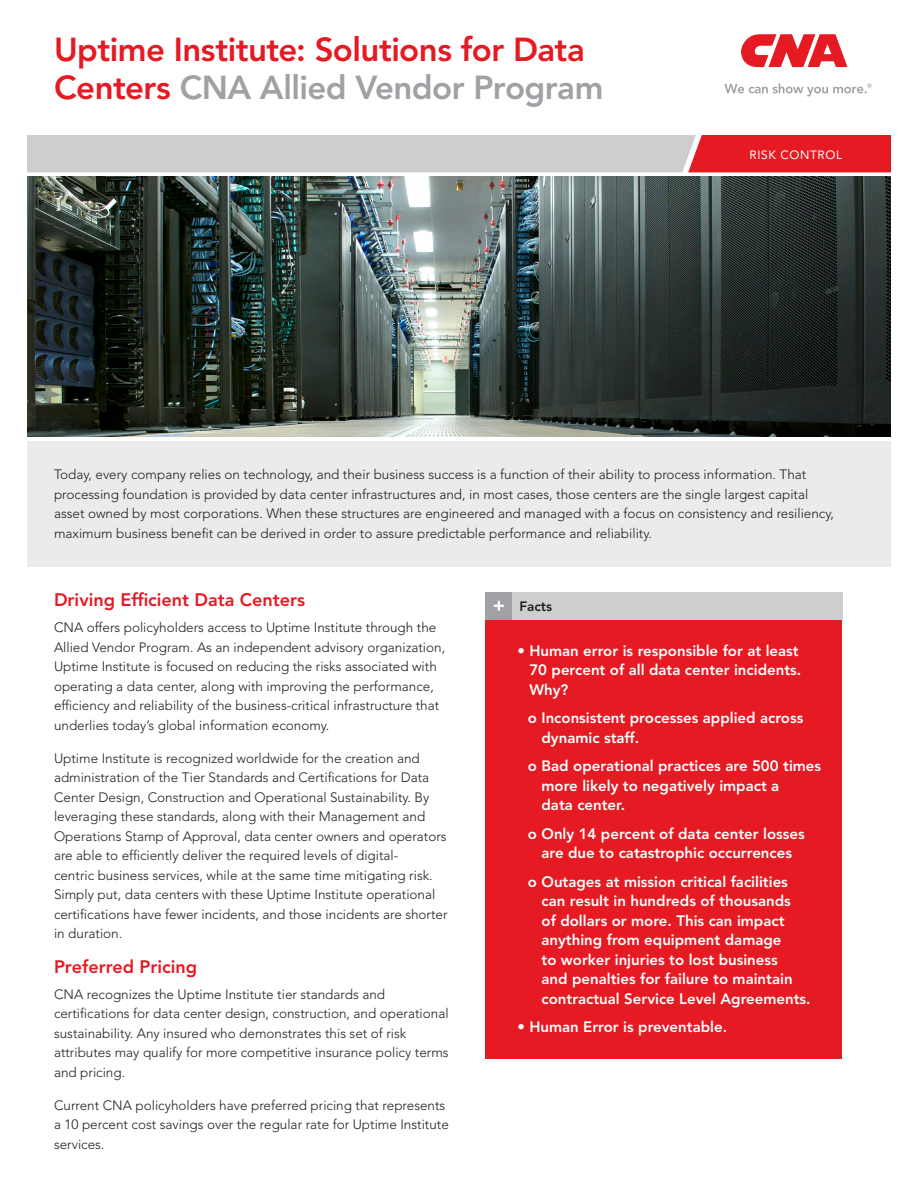
<style>
.page{position:relative;width:918px;height:1188px;background:#fff}
.page>*{position:absolute;margin:0;border:0;box-sizing:border-box;transform-origin:0 0}
.t1{font:800 33px/37.5px "Avenir LT Std";letter-spacing:-.015em;color:#e51a23}
._02_Red_Head{font:800 18px "Avenir LT Std";color:#e51a23}
._01_Body_Text{font:800 15px/19.5px "Avenir LT Std";color:#fff}
._01_Body_Text-2{font:300 13.5px/19.5px "Avenir LT Std";color:#231f20}
.BoxHeader{font:800 13.5px "Avenir LT Std";color:#231f20}
.t2{font:12px "Avenir LT Std";letter-spacing:.05em;color:#fff}
.s1{color:#a0a1a5}
</style>
<div class="page">
<div style="left:27px;top:441px;width:864px;height:126px;background:#eaebec"></div>
<svg style="left:741px;top:34px;width:106px;height:33px"></svg>
<svg style="left:724px;top:83px;width:147px;height:13px"></svg>
<img style="left:27px;top:177px;width:864px;height:259px">
<svg style="left:27px;top:135px;width:864px;height:37px;background:#d2a5a9"></svg>
<div style="left:486px;top:619px;width:356px;height:440px;background:#e51a23"></div>
<div style="left:512px;top:592px;width:330px;height:27px;background:#cdced0"></div>
<div style="left:486px;top:592px;width:26px;height:27px;background:#a0a1a5"></div>
<svg style="left:495px;top:602px;width:8px;height:8px"></svg>
<p class="t1" style="left:54px;top:31px;width:551px">Uptime Institute: Solutions for Data<br>Centers <span class="s1">CNA Allied Vendor Program</span></p>
<p class="t2" style="left:750px;top:148px;width:94px">RISK CONTROL</p>
<p class="_01_Body_Text-2" style="left:54px;top:465px;width:781px">Today, every company relies on technology, and their business success is a function of their ability to process information. That processing foundation is provided by data center infrastructures and, in most cases, those centers are the single largest capital asset owned by most corporations. When these structures are engineered and managed with a focus on consistency and resiliency, maximum business benefit can be derived in order to assure predictable performance and reliability.</p>
<p class="_02_Red_Head" style="left:54px;top:589px;width:253px">Driving Efficient Data Centers</p>
<p class="_01_Body_Text-2" style="left:54px;top:618px;width:393px">CNA offers policyholders access to Uptime Institute through the Allied Vendor Program. As an independent advisory organization, Uptime Institute is focused on reducing the risks associated with operating a data center, along with improving the performance, efficiency and reliability of the business-critical infrastructure that underlies today’s global information economy.</p>
<p class="_01_Body_Text-2" style="left:54px;top:748px;width:395px">Uptime Institute is recognized worldwide for the creation and administration of the Tier Standards and Certifications for Data Center Design, Construction and Operational Sustainability. By leveraging these standards, along with their Management and Operations Stamp of Approval, data center owners and operators are able to efficiently deliver the required levels of digital-<br>centric business services, while at the same time mitigating risk.<br>Simply put, data centers with these Uptime Institute operational certifications have fewer incidents, and those incidents are shorter in duration.</p>
<p class="_02_Red_Head" style="left:54px;top:956px;width:145px">Preferred Pricing</p>
<p class="_01_Body_Text-2" style="left:54px;top:984px;width:396px">CNA recognizes the Uptime Institute tier standards and certifications for data center design, construction, and operational sustainability. Any insured who demonstrates this set of risk attributes may qualify for more competitive insurance policy terms and pricing.</p>
<p class="_01_Body_Text-2" style="left:54px;top:1095px;width:396px">Current CNA policyholders have preferred pricing that represents a 10 percent cost savings over the regular rate for Uptime Institute services.</p>
<p class="BoxHeader" style="left:519px;top:598px;width:34px">Facts</p>
<p class="_01_Body_Text" style="left:529px;top:641px;width:273px;text-indent:-12px">• Human error is responsible for at least<br>70 percent of all data center incidents.<br>Why?</p>
<p class="_01_Body_Text" style="left:542px;top:708px;width:263px;text-indent:-14px">o Inconsistent processes applied across dynamic staff.</p>
<p class="_01_Body_Text" style="left:542px;top:756px;width:281px;text-indent:-14px">o Bad operational practices are 500 times more likely to negatively impact a<br>data center.</p>
<p class="_01_Body_Text" style="left:528px;top:824px;width:278px;text-align:center">o Only 14 percent of data center losses are due to catastrophic occurrences</p>
<p class="_01_Body_Text" style="left:542px;top:872px;width:271px;text-indent:-14px">o Outages at mission critical facilities can result in hundreds of thousands<br>of dollars or more. This can impact anything from equipment damage<br>to worker injuries to lost business<br>and penalties for failure to maintain contractual Service Level Agreements.</p>
<p class="_01_Body_Text" style="left:517px;top:1017px;width:211px">• Human Error is preventable.</p>
</div>
